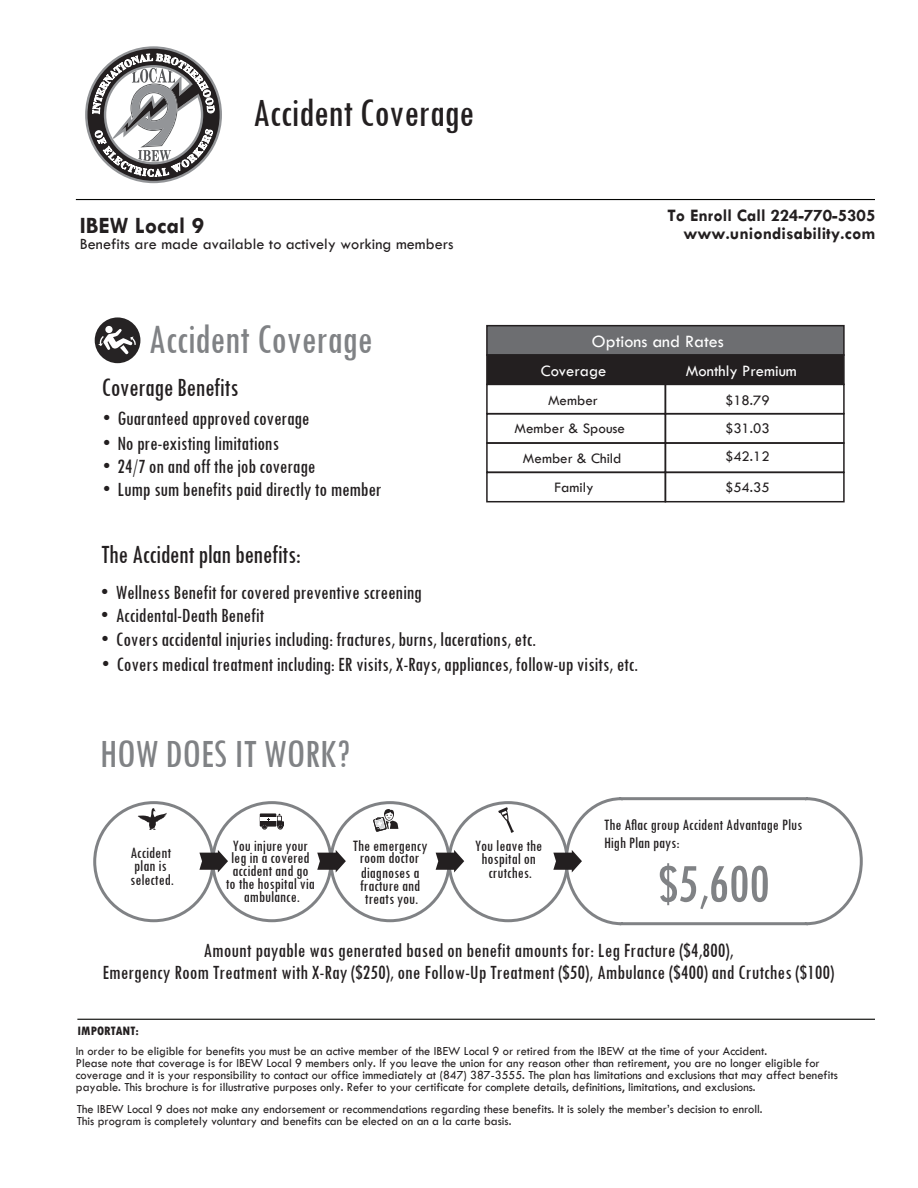
<style>
.page{position:relative;width:918px;height:1188px;background:#fff}
.page>*{position:absolute;margin:0;border:0;box-sizing:border-box;transform-origin:0 0}
.t1{font:condensed 57px "Tw Cen";color:#808285}
.t2{font:condensed 43.5px "Tw Cen";letter-spacing:-.01em;color:#808285}
.t3{font:condensed 41.7px "Tw Cen";letter-spacing:-.01em;color:#231f20}
.t4{font:condensed 41.7px "Tw Cen";letter-spacing:-.01em;color:#808285}
.t5{font:condensed 27.3px "Tw Cen";letter-spacing:-.015em;color:#231f20}
.t6{font:700 23.55px "Tw Cen";color:#231f20}
.t7{font:condensed 21px/22.5px "Tw Cen";letter-spacing:-.01em;color:#231f20;text-align:center}
.t8{font:18px "Tw Cen";color:#fff}
.t9{font:700 17.7px/18px "Tw Cen";color:#231f20;text-align:right}
.t10{font:condensed 16.5px/12.8px "Tw Cen";color:#231f20;text-align:center}
.t11{font:16.5px "Tw Cen";color:#fff}
.t12{font:16.2px "Tw Cen";color:#231f20}
.t13{font:15px "Tw Cen";color:#231f20}
.t14{font:12.75px/12px "Tw Cen";color:#231f20}
.t15{font:800 condensed 12.75px "Tw Cen";color:#231f20}
</style>
<div class="page">
<hr style="left:76px;top:199px;width:799px;height:1px;background:#040503">
<hr style="left:77px;top:1019px;width:798px;height:1px;background:#040503">
<div style="left:93px;top:801px;width:121px;height:121px;border:3px solid #808285;border-radius:50%"></div>
<div style="left:211px;top:801px;width:121px;height:121px;border:3px solid #808285;border-radius:50%"></div>
<div style="left:330px;top:801px;width:121px;height:121px;border:3px solid #808285;border-radius:50%"></div>
<svg style="left:199px;top:850px;width:29px;height:23px"></svg>
<svg style="left:317px;top:850px;width:29px;height:23px"></svg>
<svg style="left:436px;top:850px;width:28px;height:23px"></svg>
<svg style="left:553px;top:797px;width:310px;height:129px"></svg>
<svg style="left:138px;top:808px;width:29px;height:22px"></svg>
<svg style="left:260px;top:813px;width:16px;height:14px"></svg>
<svg style="left:277px;top:814px;width:7px;height:15px"></svg>
<hr style="left:260px;top:818px;width:16px;height:3px;background:#fff">
<svg style="left:262px;top:818px;width:7px;height:11px"></svg>
<svg style="left:373px;top:809px;width:25px;height:23px"></svg>
<svg style="left:498px;top:807px;width:16px;height:26px"></svg>
<div style="left:486px;top:325px;width:359px;height:31px;background:#6d6e71;border:2px solid #231f20"></div>
<div style="left:486px;top:354px;width:359px;height:31px;background:#231f20"></div>
<div style="left:486px;top:384px;width:180px;height:30px;border:2px solid #231f20"></div>
<div style="left:665px;top:384px;width:180px;height:30px;border:2px solid #231f20"></div>
<div style="left:486px;top:413px;width:180px;height:31px;border:2px solid #231f20"></div>
<div style="left:665px;top:413px;width:180px;height:31px;border:2px solid #231f20"></div>
<div style="left:486px;top:442px;width:180px;height:31px;border:2px solid #231f20"></div>
<div style="left:665px;top:442px;width:180px;height:31px;border:2px solid #231f20"></div>
<div style="left:486px;top:472px;width:180px;height:30px;border:2px solid #231f20"></div>
<div style="left:665px;top:472px;width:180px;height:30px;border:2px solid #231f20"></div>
<div style="left:95px;top:317px;width:45px;height:46px;background:#262324;border-radius:50%"></div>
<svg style="left:98px;top:328px;width:38px;height:27px"></svg>
<svg style="left:85px;top:46px;width:137px;height:137px"></svg>
<h3 class="t6" style="left:80px;top:212px;width:126px">IBEW Local 9</h3>
<h3 class="t3" style="left:253px;top:88px;width:223px">Accident Coverage</h3>
<p class="t12" style="left:80px;top:234px;width:375px">Benefits are made available to actively working members</p>
<h2 class="t2" style="left:149px;top:313px;width:226px">Accident Coverage</h2>
<h3 class="t5" style="left:101px;top:371px;width:138px">Coverage Benefits</h3>
<h3 class="t7" style="left:103px;top:406px;width:208px">• Guaranteed approved coverage</h3>
<h3 class="t7" style="left:103px;top:431px;width:178px">• No pre-existing limitations</h3>
<h3 class="t7" style="left:103px;top:455px;width:214px">• 24/7 on and off the job coverage</h3>
<h3 class="t7" style="left:103px;top:478px;width:280px">• Lump sum benefits paid directly to member</h3>
<h3 class="t5" style="left:101px;top:538px;width:201px">The Accident plan benefits:</h3>
<h3 class="t9" style="left:667px;top:206px;width:209px">To Enroll Call 224-770-5305 www.uniondisability.com</h3>
<h3 class="t8" style="left:592px;top:330px;width:134px">Options and Rates</h3>
<p class="t11" style="left:541px;top:361px;width:67px">Coverage</p>
<p class="t11" style="left:686px;top:361px;width:113px">Monthly Premium</p>
<p class="t13" style="left:548px;top:392px;width:51px">Member</p>
<p class="t13" style="left:725px;top:392px;width:46px">$18.79</p>
<p class="t13" style="left:515px;top:419px;width:112px">Member &amp; Spouse</p>
<p class="t13" style="left:725px;top:419px;width:46px">$31.03</p>
<p class="t13" style="left:523px;top:449px;width:100px">Member &amp; Child</p>
<p class="t13" style="left:725px;top:448px;width:46px">$42.12</p>
<p class="t13" style="left:555px;top:478px;width:40px">Family</p>
<p class="t13" style="left:725px;top:478px;width:46px">$54.35</p>
<h3 class="t7" style="left:101px;top:581px;width:322px">• Wellness Benefit for covered preventive screening</h3>
<h3 class="t7" style="left:102px;top:628px;width:436px">• Covers accidental injuries including: fractures, burns, lacerations, etc.</h3>
<h3 class="t7" style="left:102px;top:652px;width:538px">• Covers medical treatment including: ER visits, X-Rays, appliances, follow-up visits, etc.</h3>
<h3 class="t7" style="left:101px;top:604px;width:165px">• Accidental-Death Benefit</h3>
<h3 class="t4" style="left:100px;top:728px;width:252px">HOW DOES IT WORK?</h3>
<p class="t10" style="left:130px;top:845px;width:45px;line-height:13.6px;text-align:left">Accident plan is selected.</p>
<p class="t10" style="left:226px;top:839px;width:91px">You injure your leg in a covered accident and go to the hospital via ambulance.</p>
<p class="t10" style="left:353px;top:839px;width:76px">The emergency room doctor</p>
<p class="t10" style="left:360px;top:866px;width:62px;line-height:13.4px;text-align:justify">diagnoses a fracture and treats you.</p>
<p class="t10" style="left:475px;top:838px;width:69px;line-height:13.5px">You leave the hospital on crutches.</p>
<p class="t10" style="left:604px;top:815px;width:200px;line-height:18px;text-align:left">The Aflac group Accident Advantage Plus<br>High Plan pays:</p>
<h1 class="t1" style="left:658px;top:849px;width:114px">$5,600</h1>
<h3 class="t7" style="left:103px;top:939px;width:733px">Amount payable was generated based on benefit amounts for: Leg Fracture ($4,800),<br>Emergency Room Treatment with X-Ray ($250), one Follow-Up Treatment ($50), Ambulance ($400) and Crutches ($100)</h3>
<p class="t15" style="left:77px;top:1024px;width:63px">IMPORTANT:</p>
<p class="t14" style="left:76px;top:1044px;width:764px">In order to be eligible for benefits you must be an active member of the IBEW Local 9 or retired from the IBEW at the time of your Accident.<br>Please note that coverage is for IBEW Local 9 members only. If you leave the union for any reason other than retirement, you are no longer eligible for coverage and it is your responsibility to contact our office immediately at (847) 387-3555. The plan has limitations and exclusions that may affect benefits payable. This brochure is for illustrative purposes only. Refer to your certificate for complete details, definitions, limitations, and exclusions.</p>
<p class="t14" style="left:77px;top:1103px;width:687px">The IBEW Local 9 does not make any endorsement or recommendations regarding these benefits. It is solely the member’s decision to enroll.<br>This program is completely voluntary and benefits can be elected on an a la carte basis.</p>
</div>
